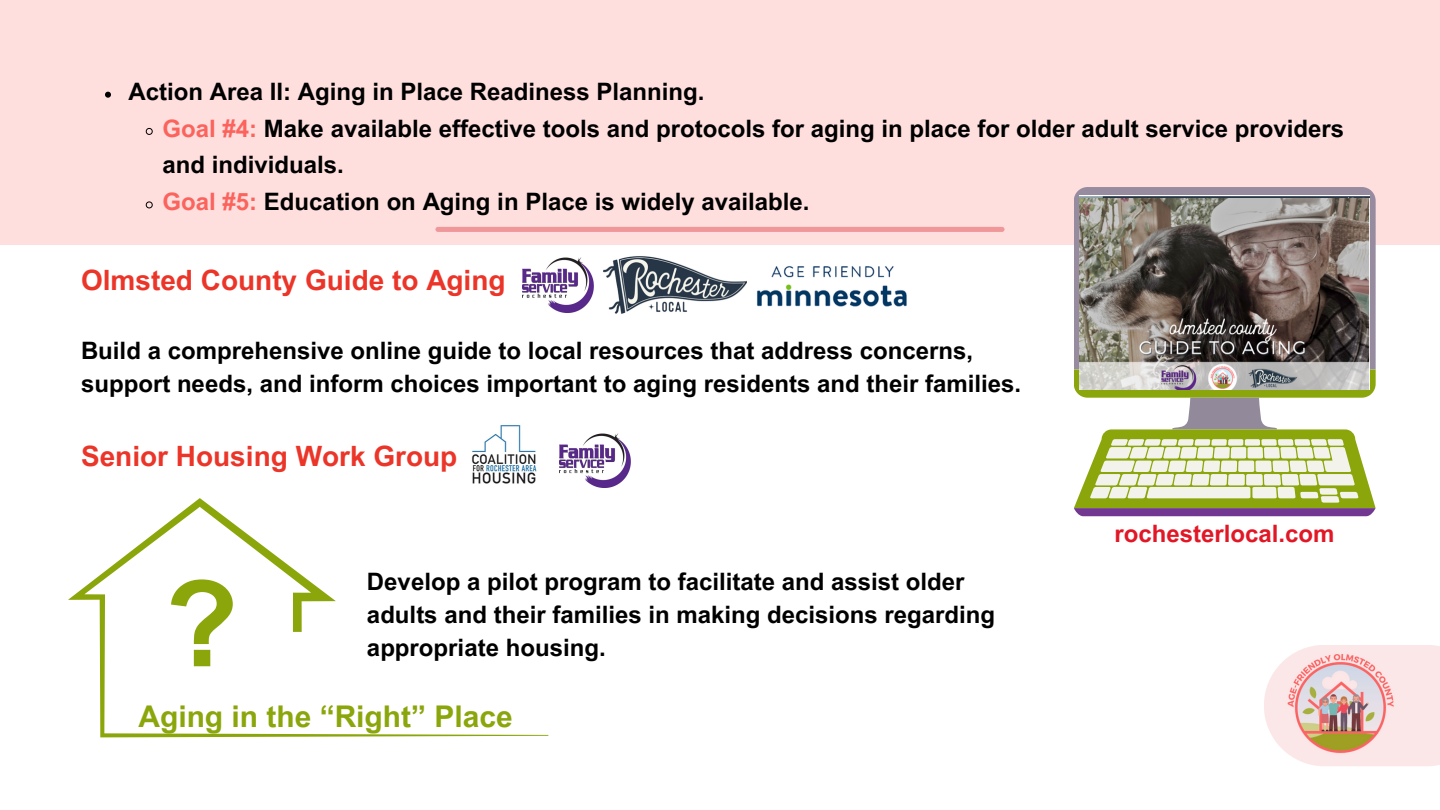
<style>
.page{position:relative;width:1440px;height:810px;background:#fff}
.page>*{position:absolute;margin:0;border:0;box-sizing:border-box;transform-origin:0 0}
.t1{font:700 120.1px "Arial MT Pro";color:#8aa60b}
.t2{font:700 29.9px "Arial MT Pro";color:#8aa60b}
.t3{font:700 28px "Arial MT Pro";color:#ec3529}
.t4{font:700 24px/36.8px "Arial MT Pro";color:#000}
.t5{font:700 24px "Arial MT Pro";color:#e21726}
.s1{color:#fb635d}
</style>
<div class="page">
<div style="left:0;top:0;width:1440px;height:244px;background:#fedfde"></div>
<div style="left:435px;top:227px;width:570px;height:5px;background:#f09799;border-radius:3px"></div>
<img style="left:604px;top:256px;width:143px;height:58px">
<img style="left:522px;top:258px;width:72px;height:54px">
<img style="left:757px;top:266px;width:150px;height:41px">
<svg style="left:68px;top:498px;width:480px;height:239px"></svg>
<img style="left:559px;top:433px;width:71px;height:54px">
<img style="left:472px;top:425px;width:65px;height:59px">
<svg style="left:1264px;top:645px;width:176px;height:121px;background:#eed3ce"></svg>
<svg style="left:1074px;top:187px;width:302px;height:183px;background:#98909f"></svg>
<svg style="left:1074px;top:370px;width:302px;height:146px"></svg>
<img style="left:1080px;top:199px;width:289px;height:190px">
<svg style="left:105px;top:92px;width:6px;height:6px"></svg>
<svg style="left:145px;top:128px;width:8px;height:7px"></svg>
<svg style="left:145px;top:201px;width:8px;height:8px"></svg>
<p class="t4" style="left:163px;top:76px;width:1183px;text-indent:-34px">Action Area II: Aging in Place Readiness Planning.<br><span class="s1">Goal #4:</span> Make available effective tools and protocols for aging in place for older adult service providers and individuals.<br><span class="s1">Goal #5:</span> Education on Aging in Place is widely available.</p>
<p class="t3" style="left:81px;top:270px;width:426px">Olmsted County Guide to Aging</p>
<p class="t4" style="left:81px;top:337px;width:942px;line-height:33px">Build a comprehensive online guide to local resources that address concerns, support needs, and inform choices important to aging residents and their families.</p>
<p class="t3" style="left:81px;top:445px;width:378px">Senior Housing Work Group</p>
<h1 class="t1" style="left:165px;top:579px;width:75px">?</h1>
<p class="t4" style="left:367px;top:568px;width:630px;line-height:33px">Develop a pilot program to facilitate and assist older adults and their families in making decisions regarding appropriate housing.</p>
<p class="t2" style="left:138px;top:705px;width:376px">Aging in the “Right” Place</p>
<p class="t5" style="left:1114px;top:525px;width:222px">rochesterlocal.com</p>
</div>
